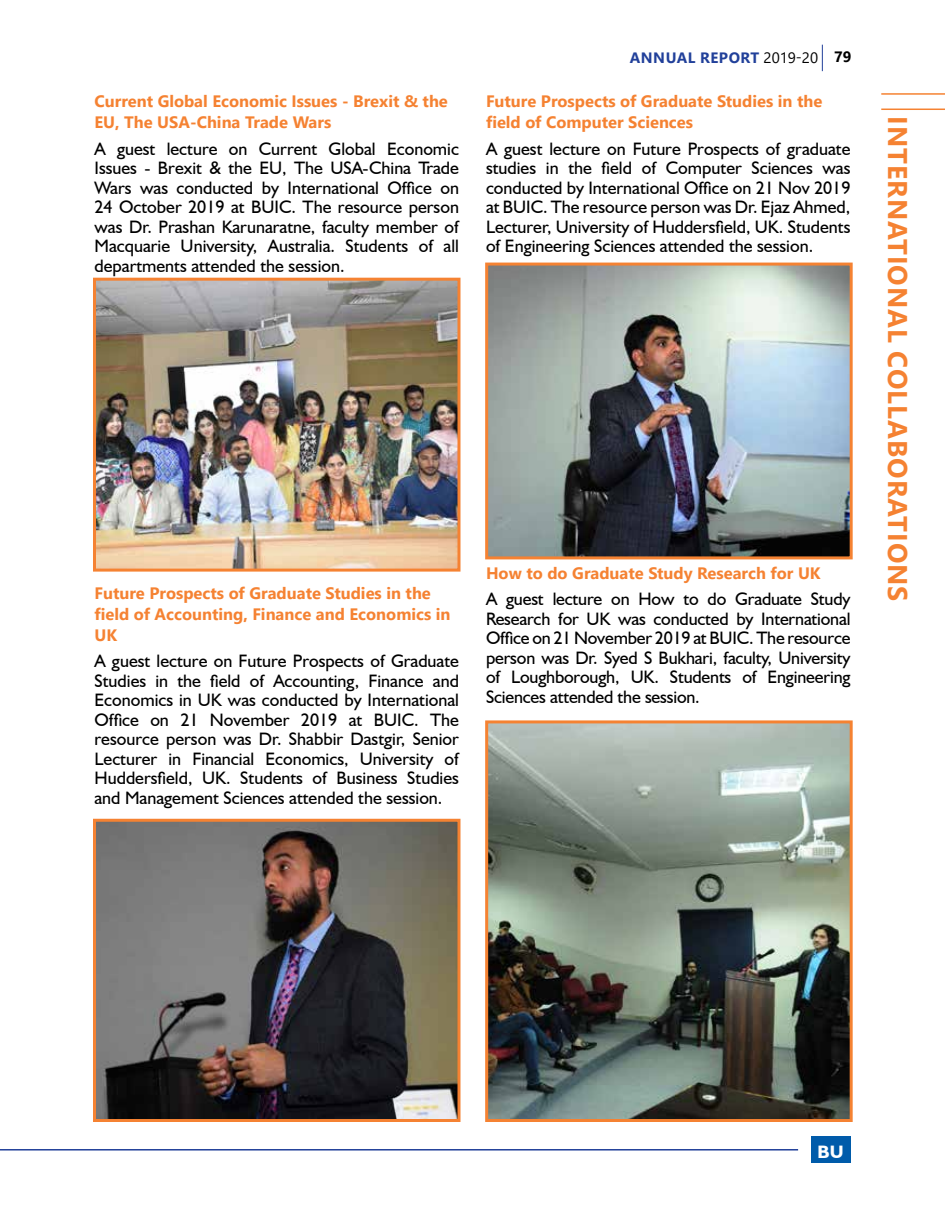
<style>
.page{position:relative;width:945px;height:1215px;background:#fff}
.page>*{position:absolute;margin:0;border:0;box-sizing:border-box;transform-origin:0 0}
.t1{font:700 27px "Segoe UI";letter-spacing:.035em;color:#f58232}
.t2{font:18px/19.5px "Humanist 521 BT";color:#000;text-align:justify}
.t3{font:700 18px "Humanist 521 BT";color:#fff}
.t4{font:700 16.5px/21px "Segoe UI";color:#f58232}
.t5{font:700 15px "Segoe UI";letter-spacing:.035em;color:#21409a}
.s1{font-weight:400;color:#000}
.s2{color:#000}
</style>
<div class="page">
<svg style="left:822px;top:45px;width:1px;height:26px"></svg>
<div style="left:811px;top:1137px;width:39px;height:26px;background:#005baa"></div>
<hr style="left:0;top:1149px;width:798px;height:2px;background:#21409a">
<hr style="left:881px;top:109px;width:64px;height:1px;background:#f58232">
<hr style="left:881px;top:93px;width:64px;height:2px;background:#f58232">
<img style="left:97px;top:282px;width:359px;height:286px">
<div style="left:93px;top:278px;width:367px;height:294px;border:3px solid #f58232"></div>
<img style="left:489px;top:267px;width:360px;height:288px">
<div style="left:485px;top:263px;width:368px;height:296px;border:3px solid #f58232"></div>
<img style="left:97px;top:823px;width:359px;height:295px">
<div style="left:93px;top:819px;width:367px;height:303px;border:3px solid #f58232"></div>
<img style="left:489px;top:724px;width:360px;height:394px">
<div style="left:485px;top:720px;width:368px;height:402px;border:3px solid #f58232"></div>
<p class="t4" style="left:94px;top:90px;width:355px">Current Global Economic Issues - Brexit &amp; the<br>EU, The USA-China Trade Wars</p>
<p class="t2" style="left:94px;top:138px;width:366px">A guest lecture on Current Global Economic Issues - Brexit &amp; the EU, The USA-China Trade Wars was conducted by International Office on 24 October 2019 at BUIC. The resource person was Dr. Prashan Karunaratne, faculty member of Macquarie University, Australia. Students of all departments attended the session.</p>
<p class="t5" style="left:630px;top:43px;width:223px">ANNUAL REPORT <span class="s1">2019-20</span> <span class="s2">79</span></p>
<p class="t4" style="left:486px;top:90px;width:338px">Future Prospects of Graduate Studies in the field of Computer Sciences</p>
<p class="t2" style="left:486px;top:138px;width:366px">A guest lecture on Future Prospects of graduate studies in the field of Computer Sciences was conducted by International Office on 21 Nov 2019 at BUIC. The resource person was Dr. Ejaz Ahmed, Lecturer, University of Huddersfield, UK. Students of Engineering Sciences attended the session.</p>
<p class="t4" style="left:94px;top:581px;width:358px">Future Prospects of Graduate Studies in the field of Accounting, Finance and Economics in<br>UK</p>
<p class="t2" style="left:94px;top:651px;width:366px">A guest lecture on Future Prospects of Graduate Studies in the field of Accounting, Finance and Economics in UK was conducted by International Office on 21 November 2019 at BUIC. The resource person was Dr. Shabbir Dastgir, Senior Lecturer in Financial Economics, University of Huddersfield, UK. Students of Business Studies and Management Sciences attended the session.</p>
<p class="t4" style="left:486px;top:561px;width:336px">How to do Graduate Study Research for UK</p>
<p class="t2" style="left:486px;top:589px;width:366px">A guest lecture on How to do Graduate Study Research for UK was conducted by International Office on 21 November 2019 at BUIC. The resource person was Dr. Syed S Bukhari, faculty, University of Loughborough, UK. Students of Engineering Sciences attended the session.</p>
<h1 class="t1" style="left:923px;top:116px;width:487px;rotate:90deg">INTERNATIONAL COLLABORATIONS</h1>
<p class="t3" style="left:817px;top:1140px;width:28px">BU</p>
</div>
